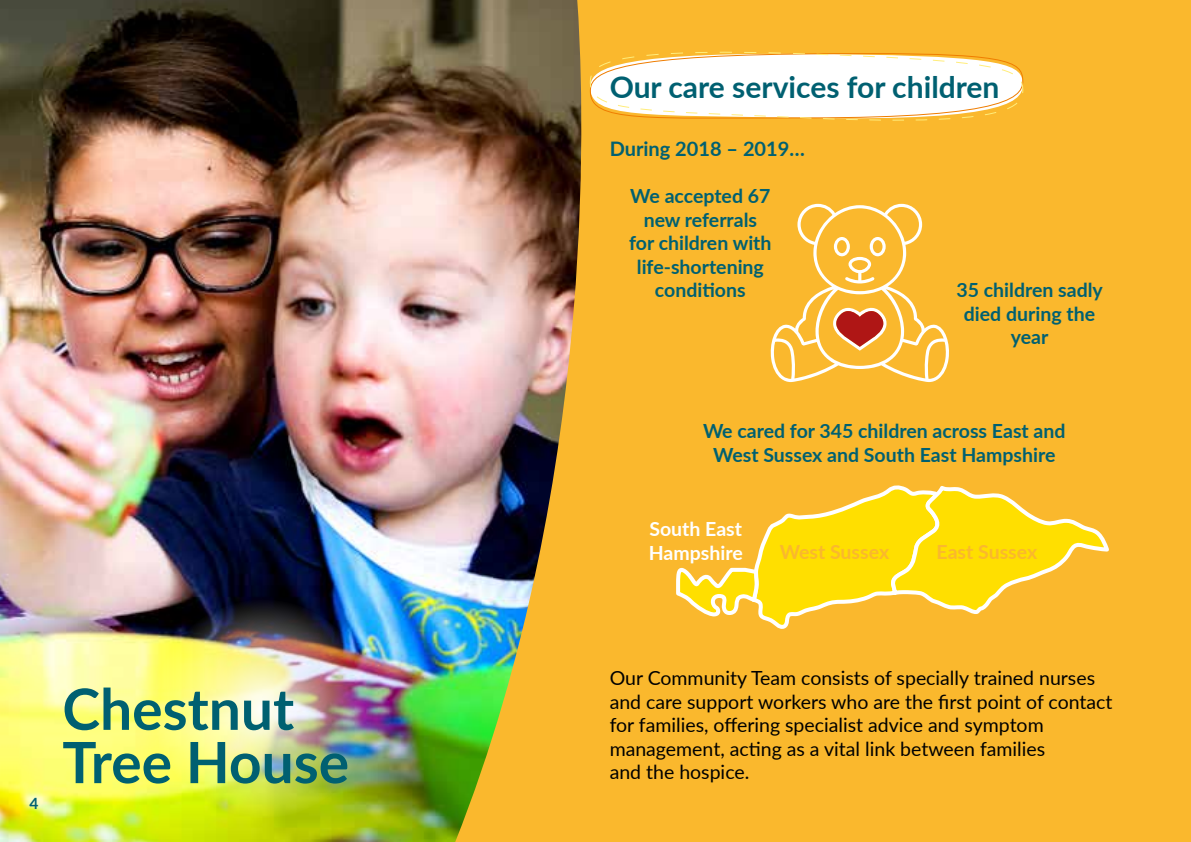
<style>
.page{position:relative;width:1191px;height:842px;background:#fab82d}
.page>*{position:absolute;margin:0;border:0;box-sizing:border-box;transform-origin:0 0}
.t1{font:700 57px/53.2px "Lato";color:#006071}
.t2{font:700 30px "Lato";color:#006071}
.t3{font:700 20px "Lato";color:#006071}
.t4{font:19.6px/23.4px "Lato";color:#000}
.t5{font:700 19.6px/23.4px "Lato";color:#006071;text-align:center}
.t6{font:700 19.6px "Lato";color:#fab82d}
.t7{font:700 19.6px/23.4px "Lato";color:#fff}
.t8{font:700 15.6px "Lato";color:#006071}
</style>
<div class="page">
<img style="left:0;top:0;width:582px;height:842px">
<svg style="left:770px;top:204px;width:179px;height:178px"></svg>
<svg style="left:589px;top:51px;width:435px;height:70px"></svg>
<img style="left:153px;top:599px;width:219px;height:219px;border-radius:50%">
<svg style="left:676px;top:485px;width:433px;height:144px"></svg>
<p class="t8" style="left:30px;top:792px;width:10px">4</p>
<h1 class="t1" style="left:62px;top:680px;width:288px">Chestnut<br>Tree House</h1>
<h2 class="t2" style="left:609px;top:65px;width:391px">Our care services for children</h2>
<p class="t3" style="left:609px;top:134px;width:197px">During 2018 – 2019…</p>
<p class="t5" style="left:629px;top:184px;width:144px">We accepted 67 new referrals for children with life-shortening conditions</p>
<p class="t5" style="left:956px;top:278px;width:148px">35 children sadly died during the year</p>
<p class="t5" style="left:703px;top:419px;width:364px">We cared for 345 children across East and<br>West Sussex and South East Hampshire</p>
<p class="t7" style="left:649px;top:517px;width:95px">South East<br>Hampshire</p>
<p class="t6" style="left:780px;top:537px;width:111px">West Sussex</p>
<p class="t6" style="left:936px;top:537px;width:102px">East Sussex</p>
<p class="t4" style="left:609px;top:665px;width:504px">Our Community Team consists of specially trained nurses and care support workers who are the first point of contact for families, offering specialist advice and symptom management, acting as a vital link between families<br>and the hospice.</p>
</div>
